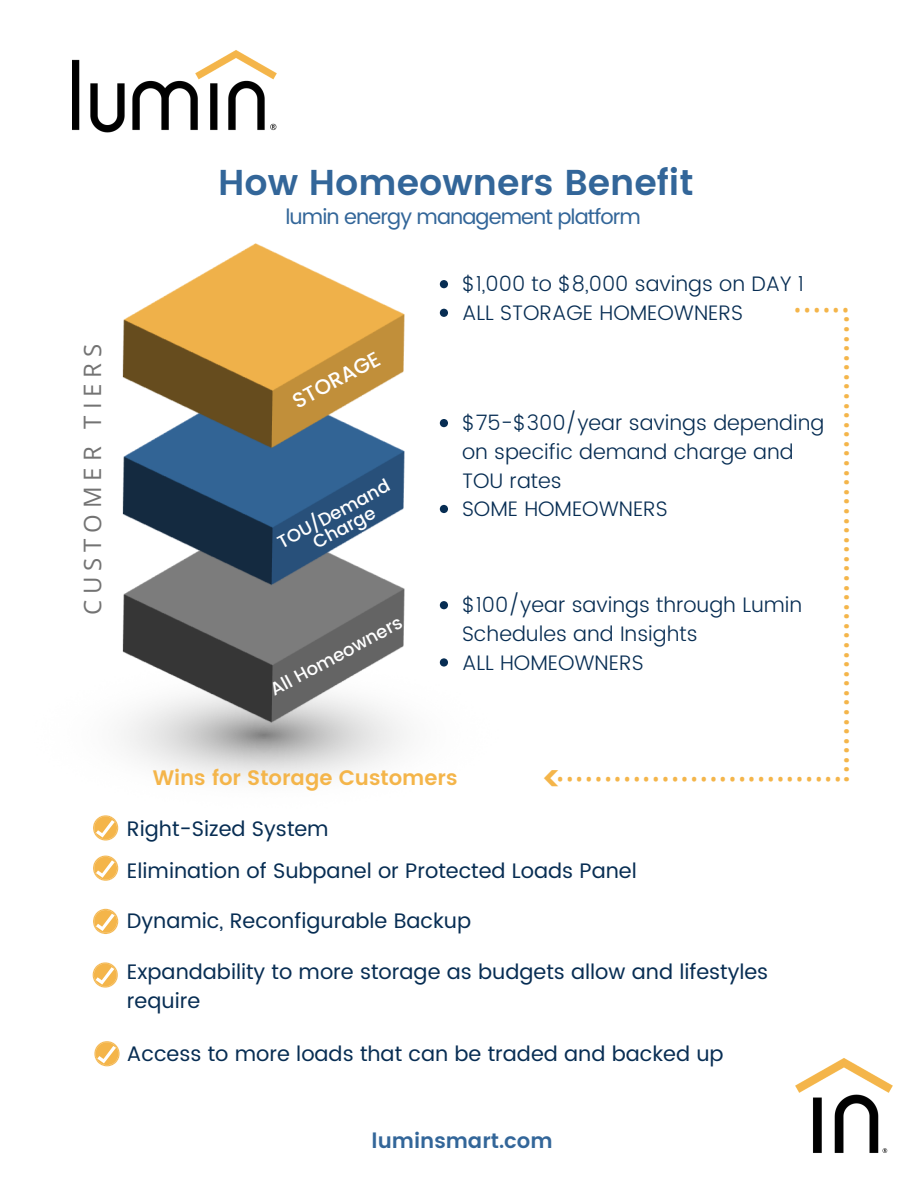
<style>
.page{position:relative;width:918px;height:1188px;background:#fff}
.page>*{position:absolute;margin:0;border:0;box-sizing:border-box;transform-origin:0 0}
.t1{font:36px "Open Sans";color:#f4b54a}
.t2{font:600 36px "Poppins";color:#369}
.t3{font:600 36px "Poppins";color:#f4b54a}
.t4{font:24px "Open Sans";letter-spacing:.245em;color:#737373}
.t5{font:21px/42px "Poppins";color:#072d53}
.t6{font:300 21px/28.7px "Poppins";color:#072d53}
.t7{font:21px "Poppins";letter-spacing:-.045em;color:#369}
.t8{font:600 21px "Poppins";color:#f4b54a}
.t9{font:600 21px "Poppins";color:#369}
.t10{font:500 21px "Poppins";color:#fff}
.t11{font:500 18px/16.8px "Poppins";color:#fff;text-align:center}
</style>
<div class="page">
<img style="left:72px;top:50px;width:205px;height:83px">
<img style="left:795px;top:1058px;width:98px;height:95px">
<img style="left:122px;top:243px;width:323px;height:538px">
<svg style="left:440px;top:601px;width:8px;height:8px"></svg>
<svg style="left:440px;top:658px;width:8px;height:9px"></svg>
<svg style="left:440px;top:419px;width:8px;height:8px"></svg>
<svg style="left:440px;top:505px;width:8px;height:8px"></svg>
<svg style="left:440px;top:280px;width:8px;height:8px"></svg>
<svg style="left:440px;top:309px;width:8px;height:8px"></svg>
<svg style="left:93px;top:815px;width:25px;height:26px"></svg>
<svg style="left:93px;top:855px;width:25px;height:26px"></svg>
<svg style="left:93px;top:909px;width:25px;height:25px"></svg>
<svg style="left:93px;top:962px;width:25px;height:26px"></svg>
<svg style="left:94px;top:1041px;width:26px;height:25px"></svg>
<p class="t4" style="left:76px;top:615px;width:273px;rotate:-90deg">CUSTOMER TIERS</p>
<h1 class="t2" style="left:218px;top:162px;width:477px">How Homeowners Benefit</h1>
<p class="t7" style="left:286px;top:205px;width:357px">lumin energy management platform</p>
<p class="t6" style="left:462px;top:270px;width:344px">$1,000 to $8,000 savings on DAY 1<br>ALL STORAGE HOMEOWNERS</p>
<h1 class="t1" style="left:793px;top:274px;width:59px">......</h1>
<h1 class="t1" style="left:810px;top:784px;width:471px;rotate:-90deg">.................................................</h1>
<p class="t10" style="left:288px;top:391px;width:98px;rotate:-28deg">STORAGE</p>
<p class="t6" style="left:462px;top:409px;width:364px">$75-$300/year savings depending on specific demand charge and<br>TOU rates<br>SOME HOMEOWNERS</p>
<p class="t11" style="left:275px;top:536px;width:126px;rotate:-28deg">TOU/Demand<br>Charge</p>
<p class="t6" style="left:462px;top:591px;width:342px">$100/year savings through Lumin<br>Schedules and Insights<br>ALL HOMEOWNERS</p>
<p class="t11" style="left:267px;top:683px;width:149px;rotate:-28deg">All Homeowners</p>
<p class="t8" style="left:153px;top:765px;width:306px">Wins for Storage Customers</p>
<h1 class="t3" style="left:541px;top:758px;width:23px">&lt;</h1>
<h1 class="t1" style="left:555px;top:742px;width:289px">..............................</h1>
<p class="t5" style="left:127px;top:807px;width:511px">Right-Sized System<br>Elimination of Subpanel or Protected Loads Panel</p>
<p class="t5" style="left:127px;top:900px;width:346px">Dynamic, Reconfigurable Backup</p>
<p class="t5" style="left:127px;top:958px;width:643px;line-height:28.7px">Expandability to more storage as budgets allow and lifestyles require</p>
<p class="t5" style="left:127px;top:1033px;width:598px">Access to more loads that can be traded and backed up</p>
<p class="t9" style="left:372px;top:1129px;width:182px">luminsmart.com</p>
</div>
